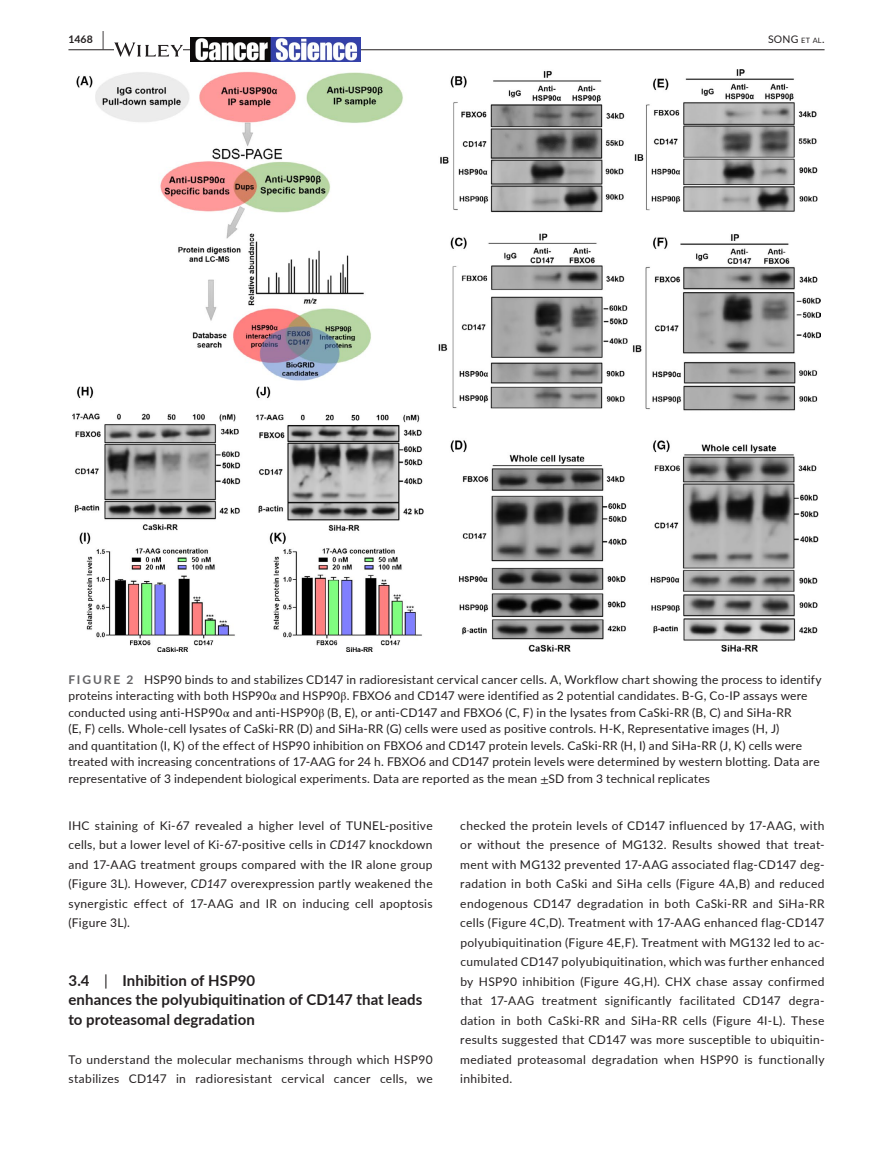
<style>
.page{position:relative;width:893px;height:1174px;background:#fff}
.page>*{position:absolute;margin:0;border:0;box-sizing:border-box;transform-origin:0 0}
.t1{font:700 15px/19.5px "Lato";letter-spacing:.005em;color:#231f20}
.t2{font:12px/19.5px "Lato";letter-spacing:.015em;color:#231f20;text-align:justify}
.t3{font:10.5px "Lato";color:#231f20}
.t4{font:700 10.5px "Lato";color:#231f20}
.s1{font-size:19.5px}
.s2{font-size:7.35px}
.s3{font-weight:700;color:#636366}
.s4{font-family:"STIX"}
.s5{font-style:italic}
.s6{font-weight:400}
</style>
<div class="page">
<hr style="left:68px;top:49px;width:756px;height:1px;background:#231f20">
<svg style="left:114px;top:42px;width:69px;height:15px"></svg>
<img style="left:191px;top:38px;width:170px;height:24px">
<img style="left:72px;top:69px;width:749px;height:582px">
<p class="t4" style="left:68px;top:31px;width:37px">1468 <span class="s1">|</span></p>
<p class="t3" style="left:768px;top:31px;width:58px">SONG <span class="s2">et al</span>.</p>
<p class="t2" style="left:68px;top:670px;width:755px;line-height:16.5px;text-align:left"><span class="s3">FIGURE 2</span> HSP90 binds to and stabilizes CD147 in radioresistant cervical cancer cells. A, Workflow chart showing the process to identify proteins interacting with both HSP90<span class="s4">α</span> and HSP90<span class="s4">β</span>. FBXO6 and CD147 were identified as 2 potential candidates. B-G, Co-IP assays were conducted using anti-HSP90<span class="s4">α</span> and anti-HSP90<span class="s4">β</span> (B, E), or anti-CD147 and FBXO6 (C, F) in the lysates from CaSki-RR (B, C) and SiHa-RR<br>(E, F) cells. Whole-cell lysates of CaSki-RR (D) and SiHa-RR (G) cells were used as positive controls. H-K, Representative images (H, J)<br>and quantitation (I, K) of the effect of HSP90 inhibition on FBXO6 and CD147 protein levels. CaSki-RR (H, I) and SiHa-RR (J, K) cells were treated with increasing concentrations of 17-AAG for 24 h. FBXO6 and CD147 protein levels were determined by western blotting. Data are representative of 3 independent biological experiments. Data are reported as the mean <span class="s4">±</span>SD from 3 technical replicates</p>
<p class="t2" style="left:68px;top:815px;width:366px">IHC staining of Ki-67 revealed a higher level of TUNEL-positive cells, but a lower level of Ki-67-positive cells in <span class="s5">CD147</span> knockdown and 17-AAG treatment groups compared with the IR alone group (Figure 3L). However, <span class="s5">CD147</span> overexpression partly weakened the synergistic effect of 17-AAG and IR on inducing cell apoptosis (Figure 3L).</p>
<p class="t1" style="left:68px;top:970px;width:355px">3.4 <span class="s6">|</span> Inhibition of HSP90<br>enhances the polyubiquitination of CD147 that leads to proteasomal degradation</p>
<p class="t2" style="left:68px;top:1049px;width:366px">To understand the molecular mechanisms through which HSP90 stabilizes CD147 in radioresistant cervical cancer cells, we</p>
<p class="t2" style="left:460px;top:815px;width:366px">checked the protein levels of CD147 influenced by 17-AAG, with or without the presence of MG132. Results showed that treat&shy;ment with MG132 prevented 17-AAG associated flag-CD147 deg&shy;radation in both CaSki and SiHa cells (Figure 4A,B) and reduced endogenous CD147 degradation in both CaSki-RR and SiHa-RR cells (Figure 4C,D). Treatment with 17-AAG enhanced flag-CD147 polyubiquitination (Figure 4E,F). Treatment with MG132 led to ac&shy;cumulated CD147 polyubiquitination, which was further enhanced by HSP90 inhibition (Figure 4G,H). CHX chase assay confirmed that 17-AAG treatment significantly facilitated CD147 degra&shy;dation in both CaSki-RR and SiHa-RR cells (Figure 4I-L). These results suggested that CD147 was more susceptible to ubiquitin&shy;mediated proteasomal degradation when HSP90 is functionally inhibited.</p>
</div>
